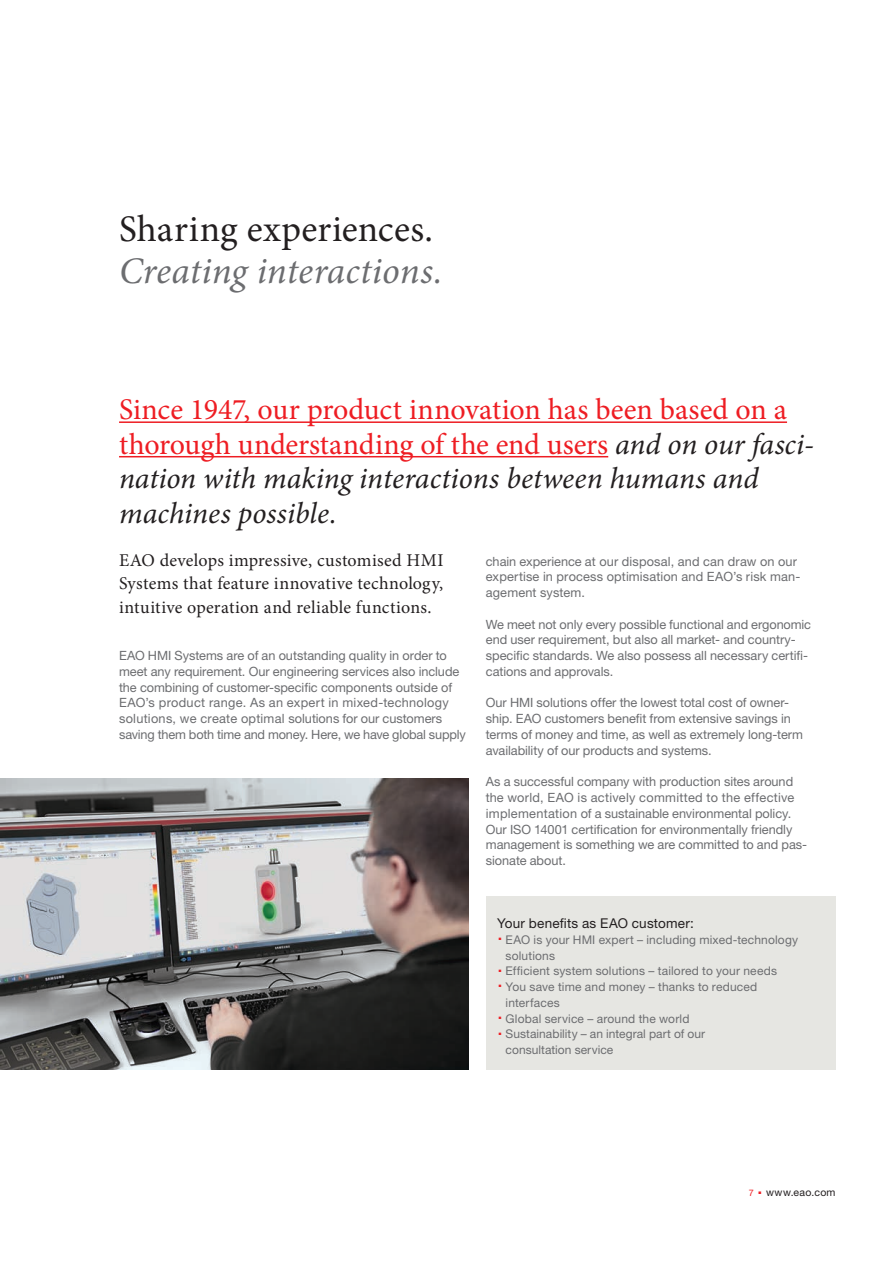
<style>
.page{position:relative;width:893px;height:1263px;background:#fff}
.page>*{position:absolute;margin:0;border:0;box-sizing:border-box;transform-origin:0 0}
._01_Subline_Italic_G{font:italic 37.5px "Minion Pro";color:#6c6d70}
._01_Titel_Schwarz{font:37.5px "Minion Pro";letter-spacing:.005em;color:#231f20}
._02_Lead_Unterstrich{font:30px/34.5px "Minion Pro";letter-spacing:-.005em;color:#ee1d23}
._03_Lead_gross_im_Te{font:18px/23.4px "Minion Pro";letter-spacing:.01em;color:#231f20}
._03_Titel_im_Lauftex{font:13.5px "Helvetica Neue LT Std";letter-spacing:.015em;color:#231f20}
._03_Lauftext_Grau{font:12.75px/15.8px "Helvetica Neue LT Std";color:#6c6d70}
._03_Lauftext_Grau-2{font:12px/15.8px "Helvetica Neue LT Std";letter-spacing:.01em;color:#6c6d70}
.t1{font:10.5px "Helvetica Neue LT Std";letter-spacing:.025em;color:#231f20}
.t2{font:9px "Helvetica Neue LT Std";color:#ee1d23}
.s1{font-style:italic;color:#231f20}
</style>
<div class="page">
<div style="left:486px;top:896px;width:350px;height:174px;background:#e6e6e2"></div>
<hr style="left:119px;top:421px;width:668px;height:2px;background:#ee1d23">
<hr style="left:119px;top:456px;width:489px;height:1px;background:#ee1d23">
<img style="left:0;top:778px;width:469px;height:292px">
<p class="_01_Titel_Schwarz" style="left:119px;top:203px;width:315px">Sharing experiences.</p>
<p class="_01_Subline_Italic_G" style="left:119px;top:245px;width:325px">Creating interactions.</p>
<p class="_02_Lead_Unterstrich" style="left:119px;top:392px;width:696px">Since 1947, our product innovation has been based on a thorough understanding of the end users <span class="s1">and on our fasci&shy;nation with making interactions between humans and machines possible.</span></p>
<p class="_03_Lead_gross_im_Te" style="left:119px;top:548px;width:326px">EAO develops impressive, customised HMI</p>
<p class="_03_Lead_gross_im_Te" style="left:119px;top:572px;width:326px">Systems that feature innovative technology, intuitive operation and reliable functions.</p>
<p class="_03_Lauftext_Grau" style="left:119px;top:648px;width:348px">EAO HMI Systems are of an outstanding quality in order to meet any requirement. Our engineering services also include the combining of customer-specific components outside of EAO’s product range. As an expert in mixed-technology solutions, we create optimal solutions for our customers saving them both time and money. Here, we have global supply</p>
<p class="_03_Lauftext_Grau" style="left:486px;top:553px;width:316px">chain experience at our disposal, and can draw on our expertise in process optimisation and EAO’s risk man&shy;agement system.</p>
<p class="_03_Lauftext_Grau" style="left:486px;top:616px;width:327px">We meet not only every possible functional and ergonomic end user requirement, but also all market- and country&shy;specific standards. We also possess all necessary certifi&shy;cations and approvals.</p>
<p class="_03_Lauftext_Grau" style="left:486px;top:695px;width:319px">Our HMI solutions offer the lowest total cost of owner&shy;ship. EAO customers benefit from extensive savings in terms of money and time, as well as extremely long-term availability of our products and systems.</p>
<p class="_03_Lauftext_Grau" style="left:486px;top:774px;width:323px">As a successful company with production sites around the world, EAO is actively committed to the effective implementation of a sustainable environmental policy.<br>Our ISO 14001 certification for environmentally friendly management is something we are committed to and pas&shy;sionate about.</p>
<p class="_03_Titel_im_Lauftex" style="left:497px;top:915px;width:198px">Your benefits as EAO customer:</p>
<p class="_03_Lauftext_Grau-2" style="left:506px;top:931px;width:294px;text-indent:-9px"><sup>.</sup> EAO is your HMI expert – including mixed-technology solutions</p>
<p class="_03_Lauftext_Grau-2" style="left:497px;top:963px;width:281px"><sup>.</sup> Efficient system solutions – tailored to your needs</p>
<p class="_03_Lauftext_Grau-2" style="left:506px;top:979px;width:253px;text-indent:-9px"><sup>.</sup> You save time and money – thanks to reduced interfaces</p>
<p class="_03_Lauftext_Grau-2" style="left:497px;top:1010px;width:194px"><sup>.</sup> Global service – around the world</p>
<p class="_03_Lauftext_Grau-2" style="left:506px;top:1026px;width:201px;text-indent:-9px"><sup>.</sup> Sustainability – an integral part of our consultation service</p>
<p class="t2" style="left:749px;top:1187px;width:7px">7</p>
<p class="t1" style="left:757px;top:1186px;width:80px"><sup>.</sup> www.eao.com</p>
</div>
